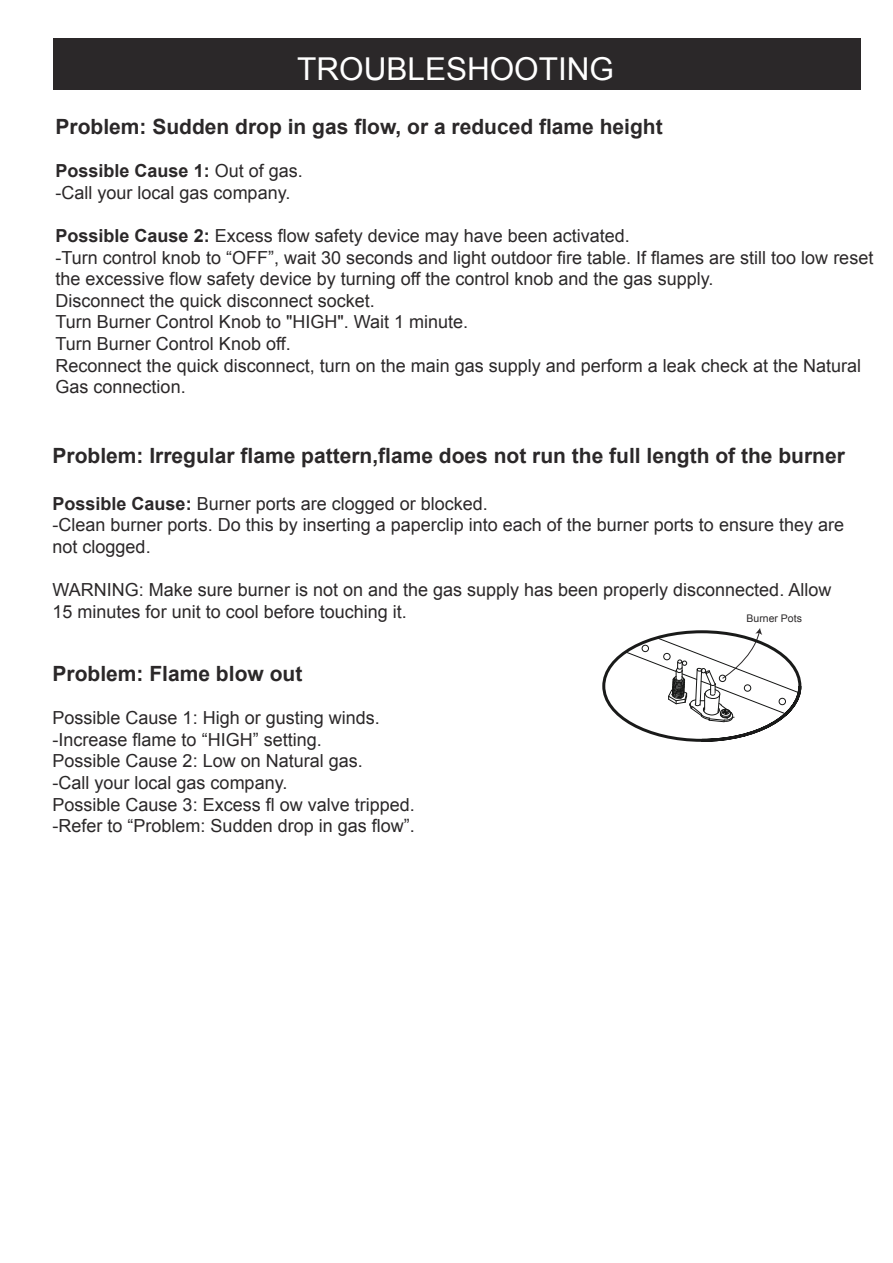
<style>
.page{position:relative;width:893px;height:1263px;background:#fff}
.page>*{position:absolute;margin:0;border:0;box-sizing:border-box;transform-origin:0 0}
.t1{font:31.5px "Arial";color:#fff}
.t2{font:700 21px "Arial";color:#2b2829}
.t3{font:18px/21.6px "Arial";color:#2b2829}
.t4{font:10.5px "Arial";color:#2b2829}
.s1{font-weight:700}
</style>
<div class="page">
<svg style="left:602px;top:628px;width:200px;height:114px"></svg>
<div style="left:53px;top:38px;width:808px;height:51px;background:#2b2829"></div>
<h1 class="t1" style="left:297px;top:57px;width:318px">TROUBLESHOOTING</h1>
<p class="t2" style="left:56px;top:119px;width:609px">Problem: Sudden drop in gas flow, or a reduced flame height</p>
<p class="t3" style="left:56px;top:162px;width:249px"><span class="s1">Possible Cause 1:</span> Out of gas. -Call your local gas company.</p>
<p class="t3" style="left:56px;top:226px;width:819px"><span class="s1">Possible Cause 2:</span> Excess flow safety device may have been activated.<br>-Turn control knob to ìOFFî, wait 30 seconds and light outdoor fire table. If flames are still too low reset the excessive flow safety device by turning off the control knob and the gas supply.<br>Disconnect the quick disconnect socket.<br>Turn Burner Control Knob to "HIGH". Wait 1 minute.<br>Turn Burner Control Knob off.<br>Reconnect the quick disconnect, turn on the main gas supply and perform a leak check at the Natural Gas connection.</p>
<p class="t2" style="left:53px;top:448px;width:794px">Problem: Irregular flame pattern,flame does not run the full length of the burner</p>
<p class="t3" style="left:53px;top:494px;width:793px"><span class="s1">Possible Cause:</span> Burner ports are clogged or blocked.<br>-Clean burner ports. Do this by inserting a paperclip into each of the burner ports to ensure they are not clogged.</p>
<p class="t3" style="left:53px;top:581px;width:780px">WARNING: Make sure burner is not on and the gas supply has been properly disconnected. Allow<br>15 minutes for unit to cool before touching it.</p>
<p class="t4" style="left:746px;top:614px;width:57px">Burner Pots</p>
<p class="t2" style="left:53px;top:666px;width:251px">Problem: Flame blow out</p>
<p class="t3" style="left:53px;top:709px;width:364px">Possible Cause 1: High or gusting winds. -Increase flame to ìHIGHî setting.<br>Possible Cause 2: Low on Natural gas.<br>-Call your local gas company.<br>Possible Cause 3: Excess fl ow valve tripped. -Refer to ìProblem: Sudden drop in gas flowî.</p>
</div>
